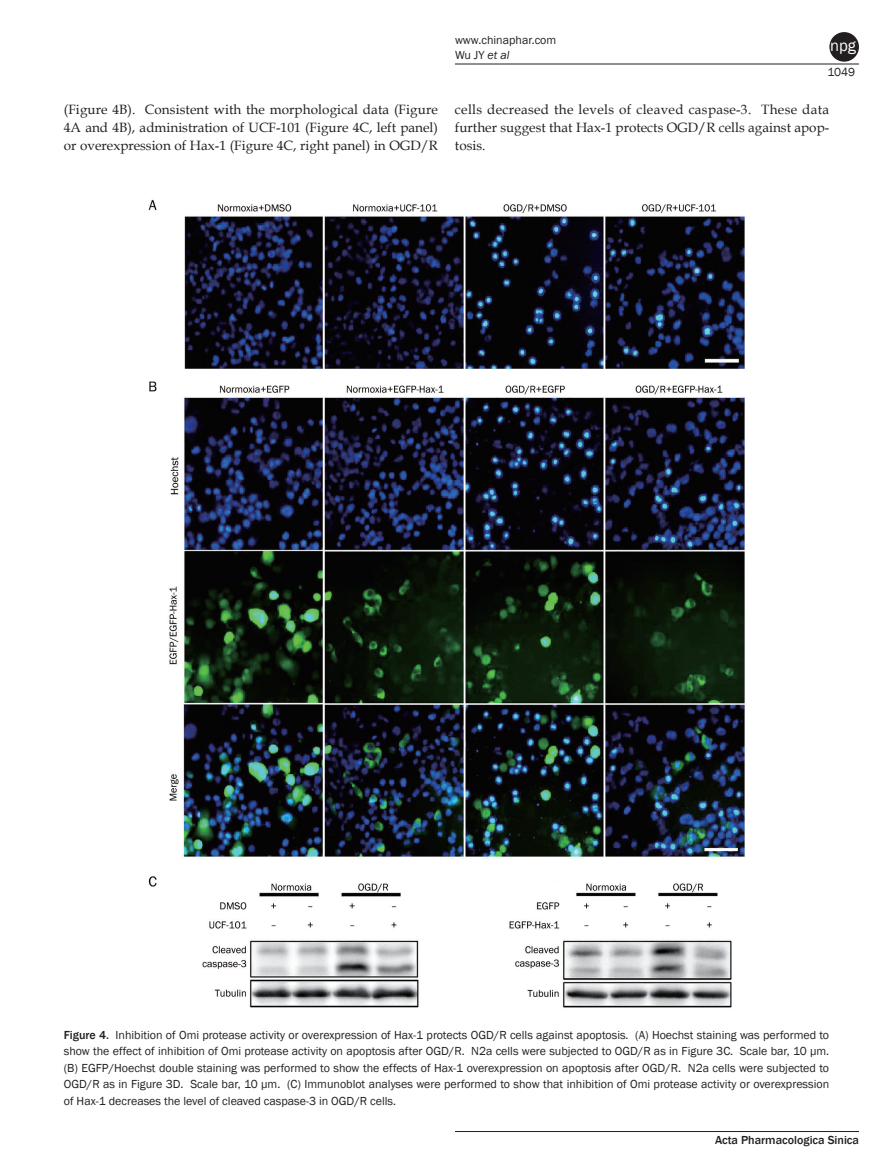
<style>
.page{position:relative;width:893px;height:1170px;background:#fff}
.page>*{position:absolute;margin:0;border:0;box-sizing:border-box;transform-origin:0 0}
.t1{font:16.5px "Franklin Gothic";color:#fff}
.t2{font:13.5px/18px "Book Antiqua";color:#231f20;text-align:justify}
.t3{font:12px/16.5px "Franklin Gothic";color:#231f20}
.t4{font:500 12px "Franklin Gothic";color:#231f20}
.s1{font-style:italic}
.s2{font-weight:500}
</style>
<div class="page">
<hr style="left:455px;top:64px;width:404px;height:1px;background:#231f20">
<hr style="left:455px;top:1131px;width:404px;height:1px;background:#231f20">
<div style="left:829px;top:32px;width:30px;height:30px;background:#231f20;border-radius:50%"></div>
<img style="left:149px;top:199px;width:595px;height:809px">
<p class="t3" style="left:455px;top:32px;width:103px;line-height:15px">www.chinaphar.com<br>Wu JY <span class="s1">et al</span></p>
<h1 class="t1" style="left:830px;top:35px;width:27px">npg</h1>
<p class="t3" style="left:827px;top:64px;width:29px">1049</p>
<p class="t2" style="left:64px;top:100px;width:376px">(Figure 4B). Consistent with the morphological data (Figure 4A and 4B), administration of UCF-101 (Figure 4C, left panel) or overexpression of Hax-1 (Figure 4C, right panel) in OGD/R</p>
<p class="t2" style="left:455px;top:100px;width:376px">cells decreased the levels of cleaved caspase-3. These data further suggest that Hax-1 protects OGD/R cells against apop&shy;tosis.</p>
<p class="t3" style="left:64px;top:1026px;width:767px;text-align:justify"><span class="s2">Figure 4.</span> Inhibition of Omi protease activity or overexpression of Hax-1 protects OGD/R cells against apoptosis. (A) Hoechst staining was performed to show the effect of inhibition of Omi protease activity on apoptosis after OGD/R. N2a cells were subjected to OGD/R as in Figure 3C. Scale bar, 10 μm. (B) EGFP/Hoechst double staining was performed to show the effects of Hax-1 overexpression on apoptosis after OGD/R. N2a cells were subjected to OGD/R as in Figure 3D. Scale bar, 10 μm. (C) Immunoblot analyses were performed to show that inhibition of Omi protease activity or overexpression of Hax-1 decreases the level of cleaved caspase-3 in OGD/R cells.</p>
<p class="t4" style="left:715px;top:1132px;width:145px">Acta Pharmacologica Sinica</p>
</div>
